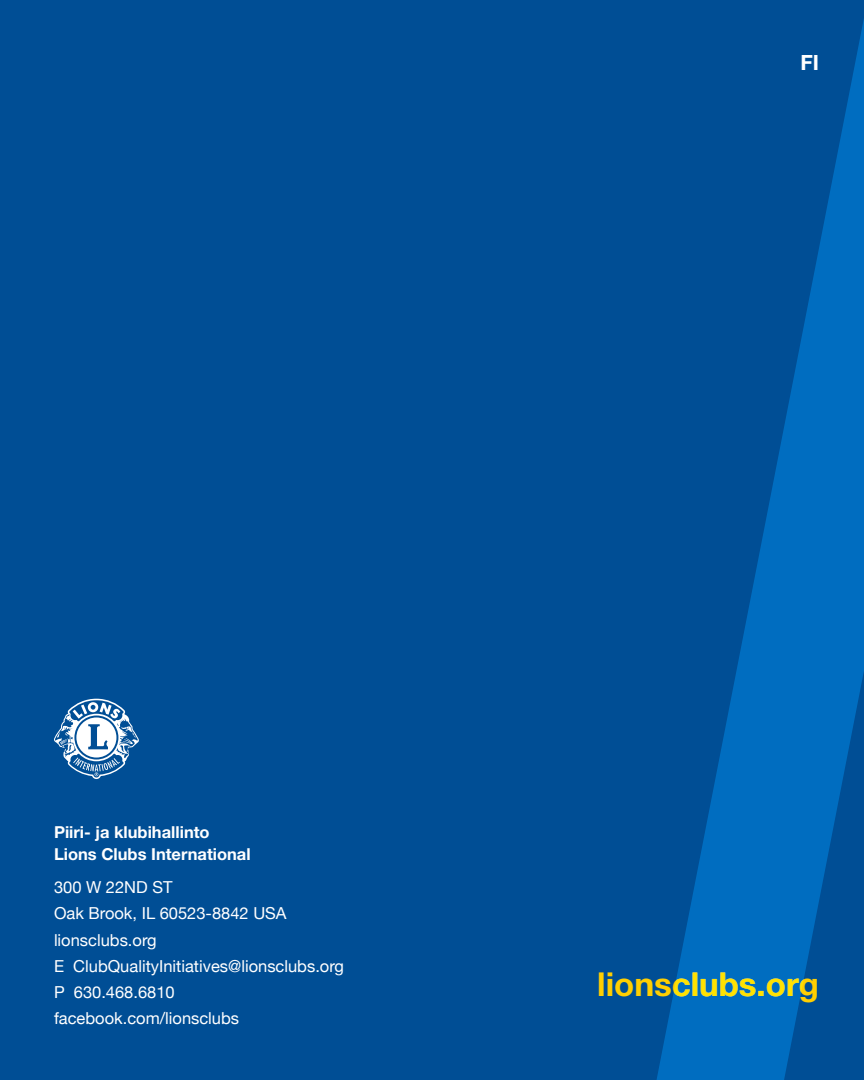
<style>
.page{position:relative;width:864px;height:1080px;background:#004e95}
.page>*{position:absolute;margin:0;border:0;box-sizing:border-box;transform-origin:0 0}
.t1{font:700 33px "Helvetica Neue";color:#ffcf01}
.t2{font:700 21px "Helvetica Neue";color:#fff}
.t3{font:16.5px/26.2px "Helvetica Neue";color:#fff}
.t4{font:700 16.5px/22.5px "Helvetica Neue";color:#fff}
</style>
<div class="page">
<svg style="left:54px;top:699px;width:85px;height:80px"></svg>
<svg style="left:656px;top:19px;width:208px;height:1061px"></svg>
<p class="t2" style="left:800px;top:50px;width:20px">FI</p>
<p class="t4" style="left:54px;top:820px;width:198px">Piiri- ja klubihallinto<br>Lions Clubs International</p>
<p class="t3" style="left:54px;top:875px;width:291px">300 W 22ND ST<br>Oak Brook, IL 60523-8842 USA lionsclubs.org<br>E ClubQualityInitiatives@lionsclubs.org<br>P 630.468.6810 facebook.com/lionsclubs</p>
<h1 class="t1" style="left:597px;top:963px;width:223px">lionsclubs.org</h1>
</div>
